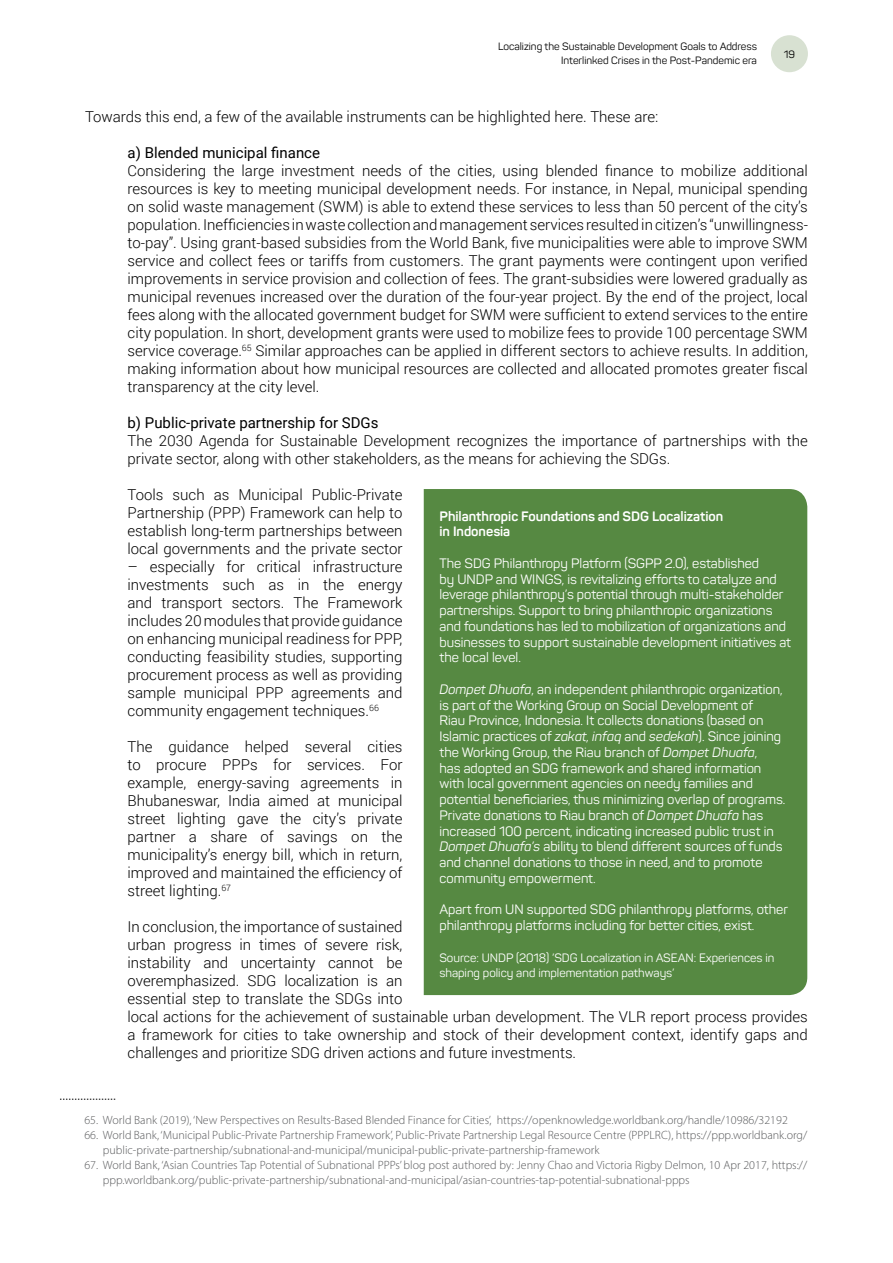
<style>
.page{position:relative;width:893px;height:1263px;background:#fff}
.page>*{position:absolute;margin:0;border:0;box-sizing:border-box;transform-origin:0 0}
.t1{font:300 15px/18px "Roboto";color:#000;text-align:justify}
.t2{font:15px "Roboto";color:#000}
.t3{font:13.5px/15.8px "Panton";color:#fff}
.t4{font:700 13.5px/15.8px "Panton";color:#fff}
.t5{font:300 12px/15px "Myriad Pro";color:#58595b}
.t6{font:12px/15.8px "Panton";color:#fff}
.t7{font:10.5px/13.5px "Panton";color:#000;text-align:right}
.s1{font-style:italic}
</style>
<div class="page">
<div style="left:771px;top:35px;width:37px;height:37px;background:#d8e1d2;border-radius:50%"></div>
<div style="left:424px;top:489px;width:383px;height:506px;background:#568942"></div>
<svg style="left:60px;top:1099px;width:55px;height:1px"></svg>
<p class="t7" style="left:498px;top:40px;width:260px">Localizing the Sustainable Development Goals to Address<br>Interlinked Crises in the Post-Pandemic era</p>
<p class="t7" style="left:784px;top:47px;width:13px">19</p>
<p class="t1" style="left:85px;top:107px;width:575px">Towards this end, a few of the available instruments can be highlighted here. These are:</p>
<p class="t2" style="left:128px;top:142px;width:194px">a) Blended municipal finance</p>
<p class="t1" style="left:128px;top:161px;width:682px">Considering the large investment needs of the cities, using blended finance to mobilize additional resources is key to meeting municipal development needs. For instance, in Nepal, municipal spending on solid waste management (SWM) is able to extend these services to less than 50 percent of the city’s population. Inefficiencies in waste collection and management services resulted in citizen’s “unwillingness&shy;to-pay”. Using grant-based subsidies from the World Bank, five municipalities were able to improve SWM service and collect fees or tariffs from customers. The grant payments were contingent upon verified improvements in service provision and collection of fees. The grant-subsidies were lowered gradually as municipal revenues increased over the duration of the four-year project. By the end of the project, local fees along with the allocated government budget for SWM were sufficient to extend services to the entire city population. In short, development grants were used to mobilize fees to provide 100 percentage SWM service coverage.<sup>65</sup> Similar approaches can be applied in different sectors to achieve results. In addition, making information about how municipal resources are collected and allocated promotes greater fiscal transparency at the city level.</p>
<p class="t2" style="left:128px;top:412px;width:253px">b) Public-private partnership for SDGs</p>
<p class="t1" style="left:128px;top:431px;width:682px">The 2030 Agenda for Sustainable Development recognizes the importance of partnerships with the private sector, along with other stakeholders, as the means for achieving the SDGs.</p>
<p class="t1" style="left:128px;top:485px;width:276px">Tools such as Municipal Public-Private Partnership (PPP) Framework can help to establish long-term partnerships between local governments and the private sector</p>
<p class="t1" style="left:128px;top:557px;width:276px">– especially for critical infrastructure investments such as in the energy and transport sectors. The Framework includes 20 modules that provide guidance on enhancing municipal readiness for PPP, conducting feasibility studies, supporting procurement process as well as providing sample municipal PPP agreements and community engagement techniques.<sup>66</sup></p>
<p class="t1" style="left:128px;top:737px;width:276px">The guidance helped several cities to procure PPPs for services. For example, energy-saving agreements in Bhubaneswar, India aimed at municipal street lighting gave the city’s private partner a share of savings on the municipality’s energy bill, which in return, improved and maintained the efficiency of street lighting.<sup>67</sup></p>
<p class="t1" style="left:128px;top:917px;width:682px;text-align:left">In conclusion, the importance of sustained<br>urban progress in times of severe risk,<br>instability and uncertainty cannot be<br>overemphasized. SDG localization is an<br>essential step to translate the SDGs into<br>local actions for the achievement of sustainable urban development. The VLR report process provides a framework for cities to take ownership and stock of their development context, identify gaps and challenges and prioritize SDG driven actions and future investments.</p>
<p class="t4" style="left:439px;top:508px;width:285px">Philanthropic Foundations and SDG Localization in Indonesia</p>
<p class="t3" style="left:439px;top:555px;width:353px">The SDG Philanthropy Platform (SGPP 2.0), established<br>by UNDP and WINGS, is revitalizing efforts to catalyze and leverage philanthropy’s potential through multi-stakeholder partnerships. Support to bring philanthropic organizations and foundations has led to mobilization of organizations and businesses to support sustainable development initiatives at the local level.</p>
<p class="t3" style="left:439px;top:681px;width:347px"><span class="s1">Dompet Dhuafa</span>, an independent philanthropic organization, is part of the Working Group on Social Development of<br>Riau Province, Indonesia. It collects donations (based on Islamic practices of <span class="s1">zakat, infaq</span> and <span class="s1">sedekah</span>). Since joining the Working Group, the Riau branch of <span class="s1">Dompet Dhuafa</span>,<br>has adopted an SDG framework and shared information with local government agencies on needy families and potential beneficiaries, thus minimizing overlap of programs.<br>Private donations to Riau branch of <span class="s1">Dompet Dhuafa</span> has increased 100 percent, indicating increased public trust in <span class="s1">Dompet Dhuafa’s</span> ability to blend different sources of funds and channel donations to those in need, and to promote community empowerment.</p>
<p class="t3" style="left:439px;top:902px;width:350px">Apart from UN supported SDG philanthropy platforms, other philanthropy platforms including for better cities, exist.</p>
<p class="t6" style="left:439px;top:949px;width:336px">Source: UNDP (2018) ’SDG Localization in ASEAN: Experiences in shaping policy and implementation pathways’</p>
<p class="t5" style="left:84px;top:1112px;width:705px">65. World Bank (2019), ‘New Perspectives on Results-Based Blended Finance for Cities’, https://openknowledge.worldbank.org/handle/10986/32192</p>
<p class="t5" style="left:103px;top:1127px;width:706px;text-indent:-18px">66. World Bank, ‘Municipal Public-Private Partnership Framework’, Public-Private Partnership Legal Resource Centre (PPPLRC), https://ppp.worldbank.org/ public-private-partnership/subnational-and-municipal/municipal-public-private-partnership-framework</p>
<p class="t5" style="left:103px;top:1157px;width:706px;text-indent:-18px">67. World Bank, ‘Asian Countries Tap Potential of Subnational PPPs’ blog post authored by: Jenny Chao and Victoria Rigby Delmon, 10 Apr 2017, https:// ppp.worldbank.org/public-private-partnership/subnational-and-municipal/asian-countries-tap-potential-subnational-ppps</p>
</div>
